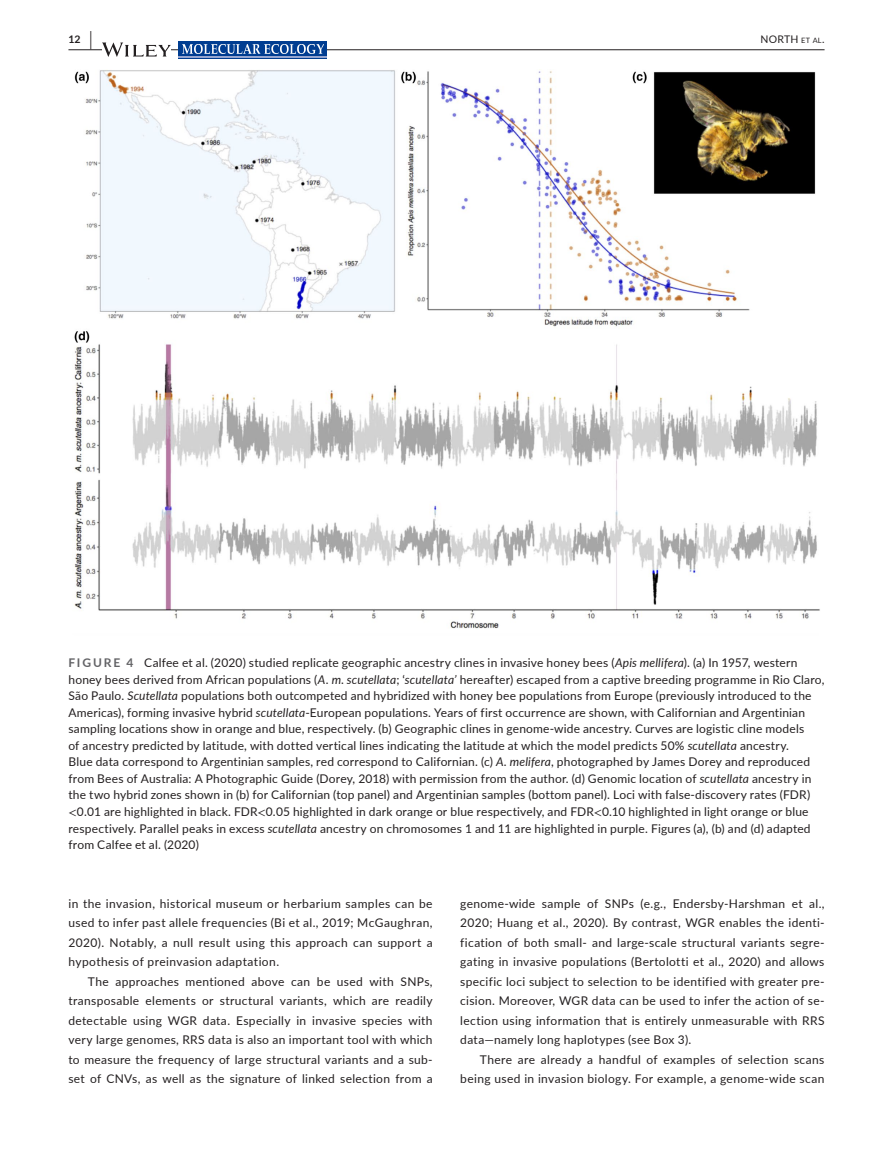
<style>
.page{position:relative;width:893px;height:1174px;background:#fff}
.page>*{position:absolute;margin:0;border:0;box-sizing:border-box;transform-origin:0 0}
.t1{font:12px/19.5px "Lato";letter-spacing:.015em;color:#231f20;text-align:justify}
.t2{font:12px/19.5px "Lato";letter-spacing:.035em;color:#231f20;text-align:right}
.t3{font:10.5px "Lato";letter-spacing:.02em;color:#231f20}
.t4{font:700 10.5px "Lato";color:#231f20}
.s1{font-size:19.5px}
.s2{font-size:7.35px}
.s3{font-weight:700;color:#636366}
.s4{font-style:italic}
.s5{font-family:"STIX"}
</style>
<div class="page">
<hr style="left:68px;top:49px;width:756px;height:1px;background:#231f20">
<svg style="left:102px;top:42px;width:69px;height:15px"></svg>
<svg style="left:178px;top:41px;width:149px;height:15px"></svg>
<img style="left:182px;top:45px;width:141px;height:8px">
<hr style="left:178px;top:56px;width:149px;height:2px;background:#96a6d0">
<img style="left:74px;top:69px;width:746px;height:560px">
<p class="t4" style="left:68px;top:31px;width:25px">12 <span class="s1">|</span></p>
<p class="t3" style="left:760px;top:31px;width:65px">NORTH <span class="s2">et al</span>.</p>
<p class="t1" style="left:68px;top:654px;width:757px;line-height:16.5px;text-align:left"><span class="s3">FIGURE 4</span> Calfee et al. (2020) studied replicate geographic ancestry clines in invasive honey bees (<span class="s4">Apis mellifera</span>). (a) In 1957, western honey bees derived from African populations (<span class="s4">A. m. scutellata</span>; ‘<span class="s4">scutellata’</span> hereafter) escaped from a captive breeding programme in Rio Claro, São Paulo. <span class="s4">Scutellata</span> populations both outcompeted and hybridized with honey bee populations from Europe (previously introduced to the Americas), forming invasive hybrid <span class="s4">scutellata</span>-European populations. Years of first occurrence are shown, with Californian and Argentinian sampling locations show in orange and blue, respectively. (b) Geographic clines in genome-wide ancestry. Curves are logistic cline models<br>of ancestry predicted by latitude, with dotted vertical lines indicating the latitude at which the model predicts 50% <span class="s4">scutellata</span> ancestry.<br>Blue data correspond to Argentinian samples, red correspond to Californian. (c) <span class="s4">A. melifera</span>, photographed by James Dorey and reproduced from Bees of Australia: A Photographic Guide (Dorey, 2018) with permission from the author. (d) Genomic location of <span class="s4">scutellata</span> ancestry in the two hybrid zones shown in (b) for Californian (top panel) and Argentinian samples (bottom panel). Loci with false-discovery rates (FDR) <span class="s5">&lt;</span>0.01 are highlighted in black. FDR<span class="s5">&lt;</span>0.05 highlighted in dark orange or blue respectively, and FDR<span class="s5">&lt;</span>0.10 highlighted in light orange or blue respectively. Parallel peaks in excess <span class="s4">scutellata</span> ancestry on chromosomes 1 and 11 are highlighted in purple. Figures (a), (b) and (d) adapted from Calfee et al. (2020)</p>
<p class="t1" style="left:68px;top:893px;width:366px">in the invasion, historical museum or herbarium samples can be used to infer past allele frequencies (Bi et al., 2019; McGaughran, 2020). Notably, a null result using this approach can support a hypothesis of preinvasion adaptation.</p>
<p class="t1" style="left:68px;top:971px;width:366px;text-indent:20px">The approaches mentioned above can be used with SNPs, transposable elements or structural variants, which are readily detectable using WGR data. Especially in invasive species with very large genomes, RRS data is also an important tool with which to measure the frequency of large structural variants and a sub&shy;set of CNVs, as well as the signature of linked selection from a</p>
<p class="t1" style="left:460px;top:893px;width:366px">genome-wide sample of SNPs (e.g., Endersby-Harshman et al., 2020; Huang et al., 2020). By contrast, WGR enables the identi&shy;fication of both small- and large-scale structural variants segre&shy;gating in invasive populations (Bertolotti et al., 2020) and allows specific loci subject to selection to be identified with greater pre&shy;cision. Moreover, WGR data can be used to infer the action of se&shy;lection using information that is entirely unmeasurable with RRS data—namely long haplotypes (see Box 3).</p>
<p class="t2" style="left:460px;top:1049px;width:366px">There are already a handful of examples of selection scans being used in invasion biology. For example, a genome-wide scan</p>
</div>
